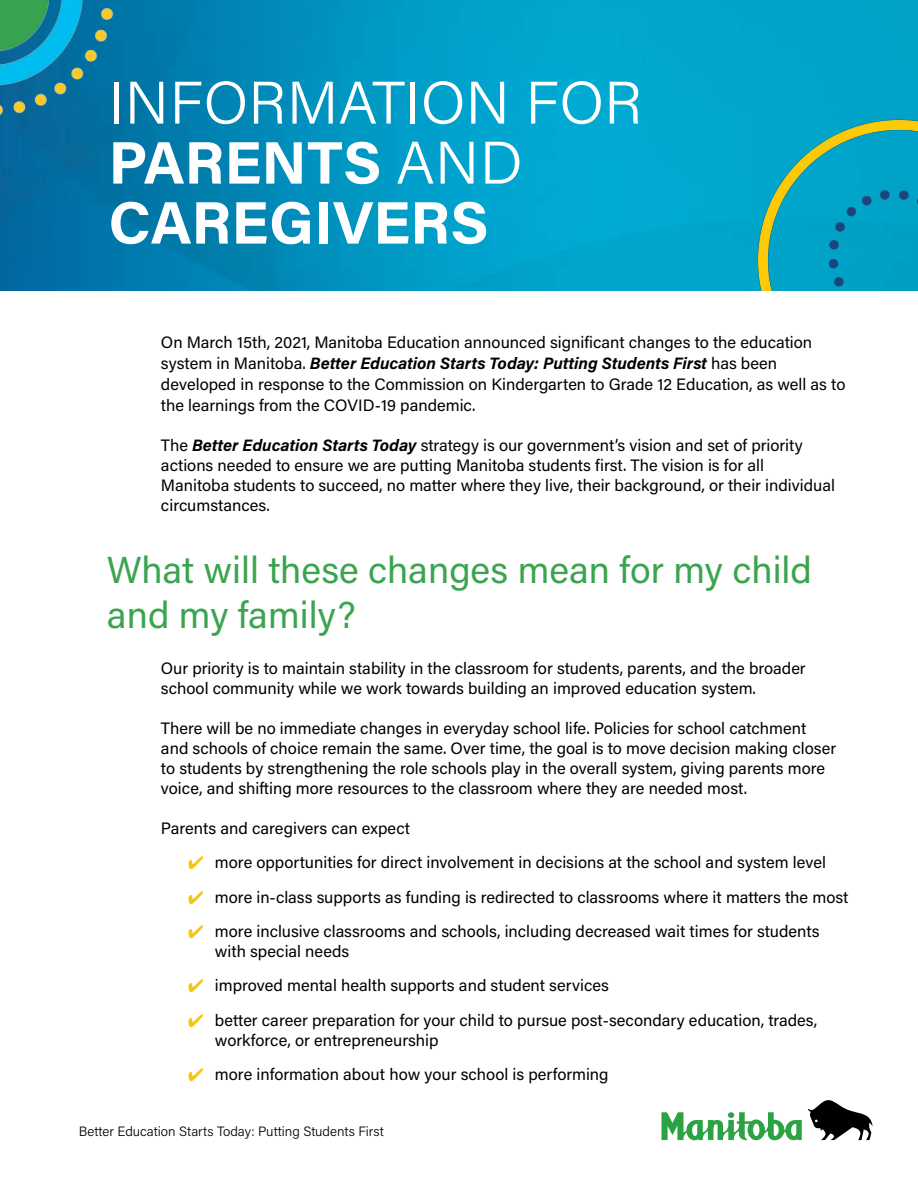
<style>
.page{position:relative;width:918px;height:1188px;background:#fff}
.page>*{position:absolute;margin:0;border:0;box-sizing:border-box;transform-origin:0 0}
.t1{font:300 60px/60px "Acumin Pro";color:#fff}
.Head_2{font:37.5px/45px "Acumin Pro";color:#3ba44f}
.Paragraph{font:16.5px/19.8px "Acumin Pro";color:#000}
.Bullet{font:16.5px/19.8px "Acumin Pro";color:#000}
.Paragraph_End{font:16.5px/19.8px "Acumin Pro";color:#000}
.Bullet_End{font:16.5px "Acumin Pro";color:#000}
.Paragraph_Bre-Bullet{font:16.5px "Acumin Pro";color:#000}
.t2{font:300 13.5px "Acumin Pro";color:#000}
.s1{font-weight:700}
.s2{font-weight:700;font-style:italic}
.s3{color:#f4c610}
</style>
<div class="page">
<img style="left:0;top:0;width:918px;height:291px">
<img style="left:753px;top:115px;width:165px;height:176px">
<img style="left:0;top:0;width:131px;height:131px">
<svg style="left:808px;top:1100px;width:65px;height:40px"></svg>
<svg style="left:662px;top:1112px;width:140px;height:28px"></svg>
<p class="t1" style="left:108px;top:70px;width:535px">INFORMATION FOR<br><span class="s1">PARENTS</span> AND<br><span class="s1">CAREGIVERS</span></p>
<p class="Paragraph" style="left:161px;top:331px;width:686px;line-height:21px">On March 15th, 2021, Manitoba Education announced significant changes to the education system in Manitoba. <span class="s2">Better Education Starts Today: Putting Students First</span> has been developed in response to the Commission on Kindergarten to Grade 12 Education, as well as to the learnings from the COVID-19 pandemic.</p>
<p class="Paragraph_End" style="left:161px;top:435px;width:676px">The <span class="s2">Better Education Starts Today</span> strategy is our government’s vision and set of priority actions needed to ensure we are putting Manitoba students first. The vision is for all Manitoba students to succeed, no matter where they live, their background, or their individual circumstances.</p>
<p class="Head_2" style="left:107px;top:545px;width:706px">What will these changes mean for my child and my family?</p>
<p class="Paragraph" style="left:161px;top:658px;width:646px">Our priority is to maintain stability in the classroom for students, parents, and the broader school community while we work towards building an improved education system.</p>
<p class="Paragraph" style="left:161px;top:718px;width:677px">There will be no immediate changes in everyday school life. Policies for school catchment and schools of choice remain the same. Over time, the goal is to move decision making closer to students by strengthening the role schools play in the overall system, giving parents more voice, and shifting more resources to the classroom where they are needed most.</p>
<p class="Paragraph_Bre-Bullet" style="left:161px;top:816px;width:251px">Parents and caregivers can expect</p>
<p class="Bullet" style="left:188px;top:852px;width:640px"><span class="s3">✔</span> more opportunities for direct involvement in decisions at the school and system level</p>
<p class="Bullet" style="left:188px;top:886px;width:662px"><span class="s3">✔</span> more in-class supports as funding is redirected to classrooms where it matters the most</p>
<p class="Bullet" style="left:215px;top:921px;width:606px;text-indent:-27px"><span class="s3">✔</span> more inclusive classrooms and schools, including decreased wait times for students with special needs</p>
<p class="Bullet" style="left:188px;top:975px;width:423px"><span class="s3">✔</span> improved mental health supports and student services</p>
<p class="Bullet" style="left:215px;top:1010px;width:604px;text-indent:-27px"><span class="s3">✔</span> better career preparation for your child to pursue post-secondary education, trades, workforce, or entrepreneurship</p>
<p class="Bullet_End" style="left:188px;top:1063px;width:422px"><span class="s3">✔</span> more information about how your school is performing</p>
<p class="t2" style="left:79px;top:1122px;width:306px">Better Education Starts Today: Putting Students First</p>
</div>
